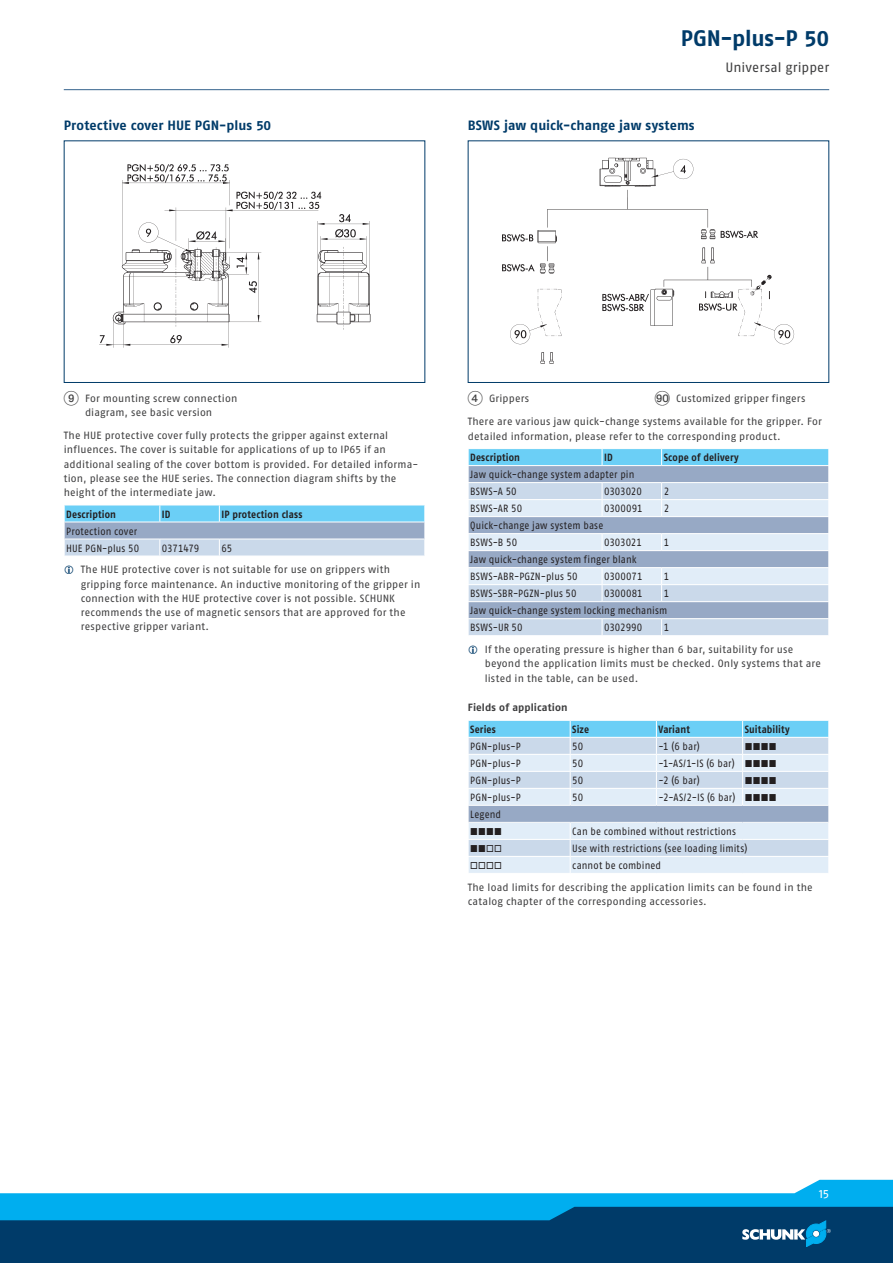
<style>
.page{position:relative;width:893px;height:1263px;background:#fff}
.page>*{position:absolute;margin:0;border:0;box-sizing:border-box;transform-origin:0 0}
.t1{font:700 22.5px "SCHUNK Fago Pro";letter-spacing:-.01em;color:#003b69}
.t2{font:700 13.5px "SCHUNK Fago Pro";letter-spacing:.005em;color:#003b69}
.t3{font:13.5px "SCHUNK Fago Pro";letter-spacing:.005em;color:#3e3e3f}
.t4{font:12px "SCHUNK Fago Pro";color:#fff}
.t5{font:10.5px/14.2px "SCHUNK Fago Pro";letter-spacing:.015em;color:#3e3e3f}
.t6{font:10.5px/17px "SCHUNK Fago Pro";letter-spacing:.015em;color:#231f20;scale:.9 1}
.t7{font:700 10.5px "SCHUNK Fago Pro";letter-spacing:.015em;color:#231f20;scale:.9 1}
.t8{font:700 10.5px "SCHUNK Fago Pro";letter-spacing:.01em;color:#3e3e3f}
.t9{font:10.5px "SCHUNK Fago Pro";letter-spacing:-.015em;color:#231f20;scale:.9 1}
.t10{font:10.5px "SCHUNK Fago Pro";letter-spacing:-.01em;color:#231f20;scale:.9 1}
.s1{font-family:"Deco Numbers LH Circle";font-size:15px}
</style>
<div class="page">
<div style="left:0;top:1202px;width:893px;height:61px;background:#003b69"></div>
<svg style="left:0;top:1180px;width:893px;height:67px"></svg>
<hr style="left:64px;top:89px;width:765px;height:1px;background:#35628d">
<div style="left:64px;top:140px;width:361px;height:243px;border:1px solid #003b69"></div>
<img style="left:99px;top:164px;width:272px;height:184px">
<svg style="left:64px;top:505px;width:361px;height:51px"></svg>
<hr style="left:64px;top:539px;width:96px;height:1px;background:#fff">
<hr style="left:160px;top:539px;width:59px;height:1px;background:#fff">
<hr style="left:219px;top:539px;width:206px;height:1px;background:#fff">
<div style="left:468px;top:140px;width:361px;height:243px;border:1px solid #003b69"></div>
<img style="left:502px;top:157px;width:293px;height:207px">
<svg style="left:468px;top:449px;width:361px;height:186px"></svg>
<hr style="left:468px;top:618px;width:134px;height:1px;background:#fff">
<hr style="left:602px;top:618px;width:60px;height:1px;background:#fff">
<hr style="left:662px;top:618px;width:167px;height:1px;background:#fff">
<svg style="left:468px;top:720px;width:361px;height:153px"></svg>
<p class="t2" style="left:64px;top:117px;width:209px">Protective cover HUE PGN-plus 50</p>
<h1 class="t1" style="left:681px;top:24px;width:150px">PGN-plus-P 50</h1>
<p class="t3" style="left:725px;top:60px;width:105px">Universal gripper</p>
<p class="t2" style="left:468px;top:117px;width:228px">BSWS jaw quick-change jaw systems</p>
<p class="t5" style="left:64px;top:391px;width:175px;text-align:center"><span class="s1">9</span> For mounting screw connection diagram, see basic version</p>
<p class="t5" style="left:64px;top:428px;width:356px">The HUE protective cover fully protects the gripper against external influences. The cover is suitable for applications of up to IP65 if an additional sealing of the cover bottom is provided. For detailed informa&shy;tion, please see the HUE series. The connection diagram shifts by the height of the intermediate jaw.</p>
<p class="t7" style="left:66px;top:508px;width:57px">Description</p>
<p class="t7" style="left:162px;top:508px;width:11px">ID</p>
<p class="t7" style="left:221px;top:508px;width:91px">IP protection class</p>
<p class="t6" style="left:66px;top:522px;width:82px">Protection cover<br>HUE PGN-plus 50</p>
<p class="t9" style="left:162px;top:542px;width:43px">0371479</p>
<p class="t6" style="left:221px;top:539px;width:14px">65</p>
<p class="t5" style="left:81px;top:563px;width:341px">The HUE protective cover is not suitable for use on grippers with gripping force maintenance. An inductive monitoring of the gripper in connection with the HUE protective cover is not possible. SCHUNK recommends the use of magnetic sensors that are approved for the respective gripper variant.</p>
<p class="t5" style="left:468px;top:391px;width:63px"><span class="s1">4</span> Grippers</p>
<p class="t5" style="left:655px;top:391px;width:152px"><span class="s1">IT</span> Customized gripper fingers</p>
<p class="t5" style="left:468px;top:415px;width:356px">There are various jaw quick-change systems available for the gripper. For detailed information, please refer to the corresponding product.</p>
<p class="t7" style="left:470px;top:451px;width:57px">Description</p>
<p class="t7" style="left:604px;top:451px;width:11px">ID</p>
<p class="t7" style="left:664px;top:451px;width:85px">Scope of delivery</p>
<p class="t6" style="left:470px;top:466px;width:184px">Jaw quick-change system adapter pin<br>BSWS-A 50</p>
<p class="t10" style="left:604px;top:485px;width:43px">0303020</p>
<p class="t6" style="left:664px;top:483px;width:8px">2</p>
<p class="t6" style="left:470px;top:500px;width:59px">BSWS-AR 50</p>
<p class="t6" style="left:604px;top:500px;width:44px">0300091</p>
<p class="t6" style="left:664px;top:500px;width:8px">2</p>
<p class="t6" style="left:470px;top:517px;width:149px">Quick-change jaw system base<br>BSWS-B 50</p>
<p class="t9" style="left:604px;top:536px;width:43px">0303021</p>
<p class="t6" style="left:664px;top:534px;width:8px">1</p>
<p class="t6" style="left:470px;top:551px;width:186px">Jaw quick-change system finger blank<br>BSWS-ABR-PGZN-plus 50</p>
<p class="t6" style="left:604px;top:568px;width:44px">0300071</p>
<p class="t6" style="left:664px;top:568px;width:8px">1</p>
<p class="t6" style="left:470px;top:585px;width:120px">BSWS-SBR-PGZN-plus 50</p>
<p class="t6" style="left:604px;top:585px;width:44px">0300081</p>
<p class="t6" style="left:470px;top:585px;width:223px;text-indent:193px">1<br>Jaw quick-change system locking mechanism<br>BSWS-UR 50</p>
<p class="t6" style="left:604px;top:619px;width:44px">0302990</p>
<p class="t6" style="left:664px;top:619px;width:8px">1</p>
<p class="t5" style="left:485px;top:642px;width:338px">If the operating pressure is higher than 6 bar, suitability for use beyond the application limits must be checked. Only systems that are listed in the table, can be used.</p>
<p class="t8" style="left:468px;top:701px;width:101px">Fields of application</p>
<p class="t7" style="left:470px;top:723px;width:30px">Series</p>
<p class="t7" style="left:572px;top:723px;width:20px">Size</p>
<p class="t7" style="left:658px;top:723px;width:36px">Variant</p>
<p class="t7" style="left:745px;top:723px;width:52px">Suitability</p>
<p class="t6" style="left:470px;top:738px;width:58px">PGN-plus-P</p>
<p class="t6" style="left:572px;top:738px;width:14px">50</p>
<p class="t6" style="left:658px;top:738px;width:47px">-1 (6 bar)</p>
<p class="t6" style="left:745px;top:738px;width:37px">■■■■</p>
<p class="t6" style="left:470px;top:755px;width:58px">PGN-plus-P</p>
<p class="t6" style="left:572px;top:755px;width:14px">50</p>
<p class="t6" style="left:658px;top:755px;width:132px">-1-AS/1-IS (6 bar) ■■■■</p>
<p class="t6" style="left:470px;top:772px;width:58px">PGN-plus-P</p>
<p class="t6" style="left:572px;top:772px;width:14px">50</p>
<p class="t6" style="left:658px;top:772px;width:47px">-2 (6 bar)</p>
<p class="t6" style="left:745px;top:772px;width:37px">■■■■</p>
<p class="t6" style="left:470px;top:789px;width:58px">PGN-plus-P</p>
<p class="t6" style="left:572px;top:789px;width:14px">50</p>
<p class="t6" style="left:658px;top:789px;width:132px">-2-AS/2-IS (6 bar) ■■■■</p>
<p class="t6" style="left:470px;top:806px;width:36px">Legend</p>
<p class="t6" style="left:470px;top:823px;width:37px">■■■■</p>
<p class="t6" style="left:572px;top:823px;width:183px">Can be combined without restrictions</p>
<p class="t6" style="left:470px;top:840px;width:37px">■■□□</p>
<p class="t6" style="left:572px;top:840px;width:196px">Use with restrictions (see loading limits)</p>
<p class="t6" style="left:470px;top:857px;width:37px">□□□□</p>
<p class="t6" style="left:572px;top:857px;width:100px">cannot be combined</p>
<p class="t5" style="left:468px;top:880px;width:346px">The load limits for describing the application limits can be found in the catalog chapter of the corresponding accessories.</p>
<p class="t4" style="left:819px;top:1186px;width:12px">15</p>
</div>
